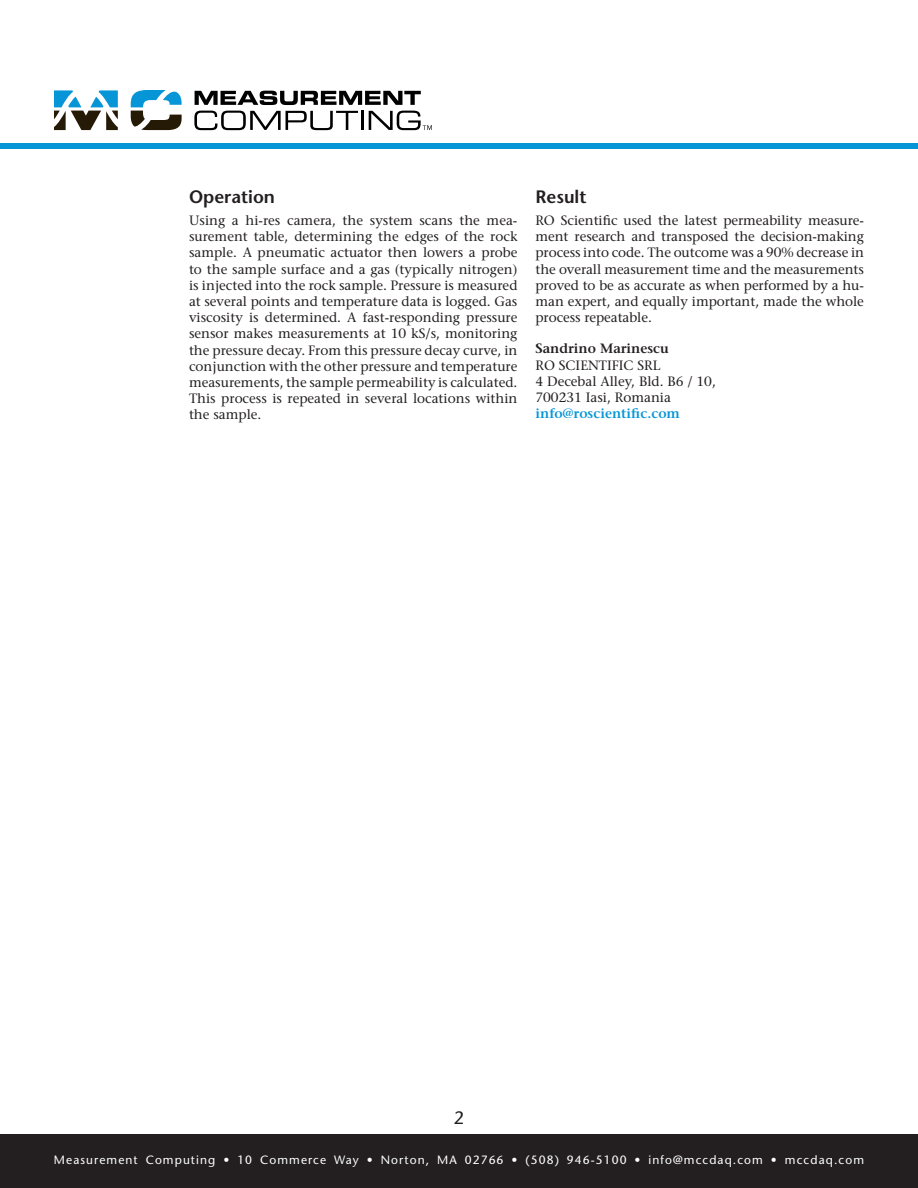
<style>
.page{position:relative;width:918px;height:1188px;background:#fff}
.page>*{position:absolute;margin:0;border:0;box-sizing:border-box;transform-origin:0 0}
.t1{font:600 18px "Stone Sans";color:#231f20}
.t2{font:18px "Stone Sans";color:#231f20}
.t3{font:13.5px/16.2px "Stone Serif";color:#231f20;text-align:justify}
.t4{font:600 13.5px "Stone Serif";color:#0696d7}
.t5{font:600 13.5px "Stone Serif";color:#231f20}
.t6{font:12px "Stone Sans";letter-spacing:.09em;color:#fff}
</style>
<div class="page">
<div style="left:0;top:1134px;width:918px;height:54px;background:#231f20"></div>
<div style="left:0;top:143px;width:918px;height:5px;background:#0696d7"></div>
<svg style="left:195px;top:91px;width:226px;height:14px"></svg>
<svg style="left:194px;top:111px;width:164px;height:19px"></svg>
<hr style="left:361px;top:111px;width:3px;height:19px;background:#010000">
<svg style="left:369px;top:111px;width:63px;height:19px"></svg>
<svg style="left:54px;top:90px;width:64px;height:40px"></svg>
<svg style="left:131px;top:90px;width:51px;height:40px"></svg>
<h1 class="t1" style="left:189px;top:186px;width:88px">Operation</h1>
<p class="t3" style="left:189px;top:212px;width:330px">Using a hi-res camera, the system scans the mea&shy;surement table, determining the edges of the rock sample. A pneumatic actuator then lowers a probe to the sample surface and a gas (typically nitrogen) is injected into the rock sample. Pressure is measured at several points and temperature data is logged. Gas viscosity is determined. A fast-responding pressure sensor makes measurements at 10 kS/s, monitoring the pressure decay. From this pressure decay curve, in conjunction with the other pressure and temperature measurements, the sample permeability is calculated.<br>This process is repeated in several locations within the sample.</p>
<h1 class="t1" style="left:536px;top:186px;width:52px">Result</h1>
<p class="t3" style="left:536px;top:212px;width:330px">RO Scientific used the latest permeability measure&shy;ment research and transposed the decision-making process into code. The outcome was a 90% decrease in the overall measurement time and the measurements proved to be as accurate as when performed by a hu&shy;man expert, and equally important, made the whole process repeatable.</p>
<p class="t5" style="left:536px;top:340px;width:135px">Sandrino Marinescu</p>
<p class="t3" style="left:536px;top:357px;width:182px;text-align:left">RO SCIENTIFIC SRL<br>4 Decebal Alley, Bld. B6 / 10,<br>700231 Iasi, Romania</p>
<p class="t4" style="left:536px;top:405px;width:146px">info@roscientific.com</p>
<h1 class="t2" style="left:454px;top:1107px;width:12px">2</h1>
<p class="t6" style="left:54px;top:1152px;width:812px">Measurement Computing • 10 Commerce Way • Norton, MA 02766 • (508) 946-5100 • info@mccdaq.com • mccdaq.com</p>
</div>
